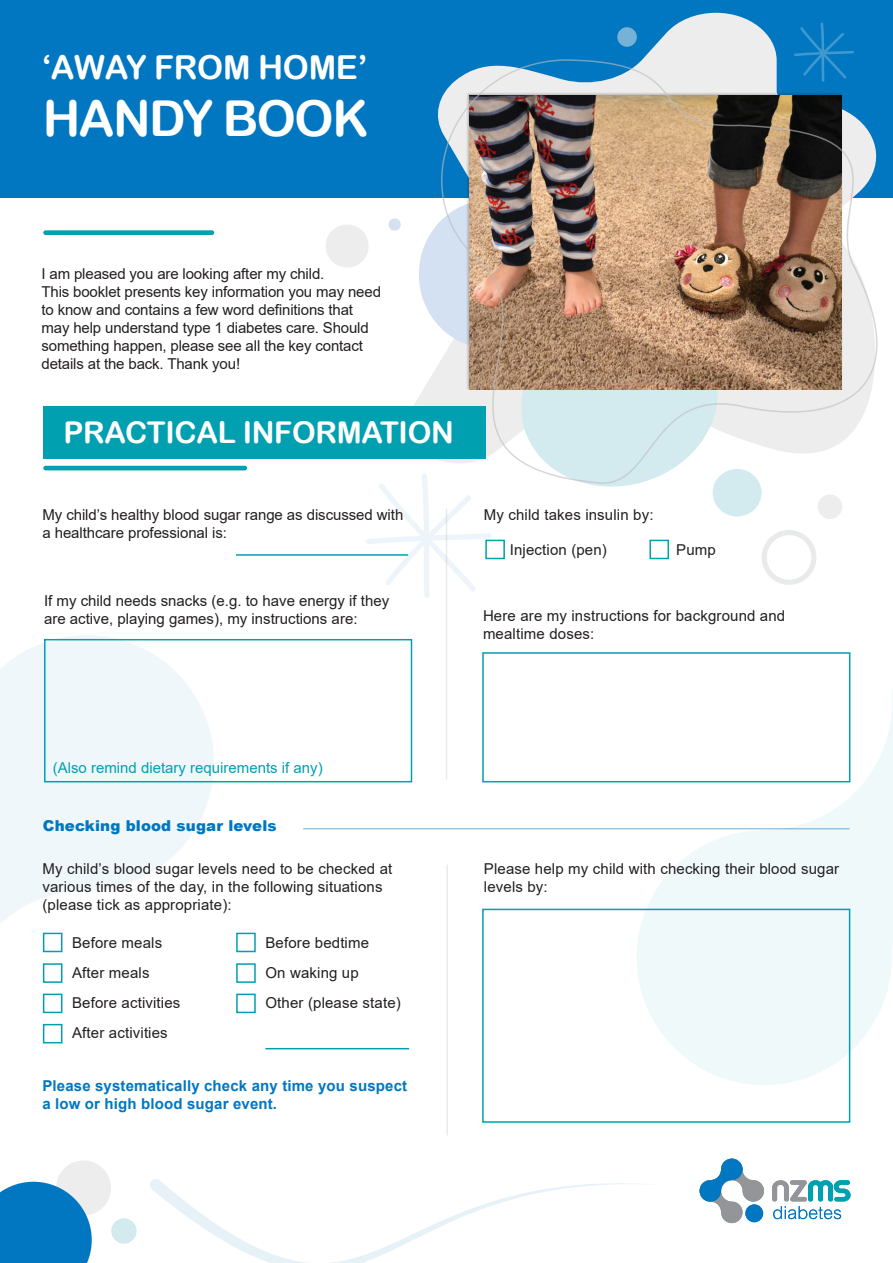
<style>
.page{position:relative;width:893px;height:1263px;background:#fff}
.page>*{position:absolute;margin:0;border:0;box-sizing:border-box;transform-origin:0 0}
.t1{font:49.5px "Arial Rounded MT Bold";letter-spacing:-.03em;color:#fff}
.t2{font:33px "Arial Rounded MT Bold";letter-spacing:-.01em;color:#fff}
.t3{font:30px "Arial Rounded MT Bold";letter-spacing:-.01em;color:#fff}
.t4{font:15px/18px "Arial";color:#231f20}
.t5{font:700 15px/18px "Arial";letter-spacing:.01em;color:#0077c0}
.t6{font:15px "Arial";color:#00a0b0}
.t7{font:900 15px "Arial";letter-spacing:.01em;color:#0077c0}
</style>
<div class="page">
<div style="left:56px;top:1160px;width:55px;height:55px;background:#ededee;border-radius:50%"></div>
<svg style="left:0;top:1182px;width:92px;height:81px;background:#1c85c5"></svg>
<div style="left:111px;top:1218px;width:26px;height:26px;background:#d3ebef;border-radius:50%"></div>
<svg style="left:150px;top:1179px;width:487px;height:84px"></svg>
<svg style="left:637px;top:575px;width:256px;height:510px"></svg>
<svg style="left:0;top:635px;width:214px;height:409px;fill:#f0f7fb"></svg>
<svg style="left:366px;top:484px;width:126px;height:114px"></svg>
<svg style="left:700px;top:1158px;width:64px;height:65px"></svg>
<div style="left:745px;top:1204px;width:18px;height:18px;background:#0077c0;border-radius:50%"></div>
<svg style="left:772px;top:1180px;width:79px;height:39px"></svg>
<div style="left:0;top:0;width:893px;height:197px;background:#0077c0"></div>
<div style="left:43px;top:230px;width:171px;height:5px;background:#00a0b0;border-radius:2px"></div>
<div style="left:482px;top:652px;width:368px;height:130px;border:2px solid #00a0b0"></div>
<hr style="left:303px;top:828px;width:547px;height:1px;background:#0077c0">
<div style="left:482px;top:909px;width:368px;height:214px;border:2px solid #00a0b0"></div>
<div style="left:43px;top:933px;width:19px;height:19px;border:2px solid #00a0b0"></div>
<div style="left:43px;top:963px;width:19px;height:20px;border:2px solid #00a0b0"></div>
<div style="left:43px;top:993px;width:19px;height:20px;border:2px solid #00a0b0"></div>
<div style="left:43px;top:1024px;width:19px;height:19px;border:2px solid #00a0b0"></div>
<div style="left:236px;top:933px;width:20px;height:19px;border:2px solid #00a0b0"></div>
<div style="left:236px;top:963px;width:20px;height:20px;border:2px solid #00a0b0"></div>
<div style="left:236px;top:993px;width:20px;height:20px;border:2px solid #00a0b0"></div>
<hr style="left:265px;top:1048px;width:144px;height:1px;background:#00a0b0">
<hr style="left:446px;top:865px;width:2px;height:270px;background:#939598">
<hr style="left:236px;top:554px;width:172px;height:2px;background:#00a0b0">
<div style="left:485px;top:540px;width:20px;height:19px;border:2px solid #00a0b0"></div>
<div style="left:649px;top:540px;width:20px;height:19px;border:2px solid #00a0b0"></div>
<hr style="left:446px;top:509px;width:1px;height:270px;background:#939598">
<div style="left:44px;top:639px;width:368px;height:143px;border:2px solid #00a0b0"></div>
<div style="left:713px;top:469px;width:49px;height:47px;background:#d3ebef;border-radius:50%"></div>
<div style="left:818px;top:494px;width:24px;height:25px;background:#ededee;border-radius:50%"></div>
<div style="left:762px;top:530px;width:54px;height:55px;border:5px solid #939598;border-radius:50%"></div>
<svg style="left:618px;top:13px;width:205px;height:45px;fill:#ededee"></svg>
<div style="left:43px;top:406px;width:442px;height:53px;background:#00a0b0"></div>
<hr style="left:43px;top:466px;width:204px;height:4px;background:#00a0b0;border-radius:2px">
<img style="left:400px;top:58px;width:493px;height:429px">
<div style="left:617px;top:27px;width:20px;height:20px;background:#76b1d6;border-radius:50%"></div>
<svg style="left:326px;top:225px;width:43px;height:43px"></svg>
<svg style="left:388px;top:218px;width:14px;height:13px"></svg>
<svg style="left:794px;top:23px;width:60px;height:59px"></svg>
<h2 class="t2" style="left:42px;top:47px;width:328px">‘AWAY FROM HOME’</h2>
<h1 class="t1" style="left:43px;top:90px;width:328px">HANDY BOOK</h1>
<p class="t4" style="left:42px;top:264px;width:341px">I am pleased you are looking after my child.<br>This booklet presents key information you may need to know and contains a few word definitions that may help understand type 1 diabetes care. Should something happen, please see all the key contact details at the back. Thank you!</p>
<h3 class="t3" style="left:64px;top:415px;width:392px">PRACTICAL INFORMATION</h3>
<p class="t4" style="left:42px;top:505px;width:362px">My child’s healthy blood sugar range as discussed with a healthcare professional is:</p>
<p class="t4" style="left:484px;top:505px;width:171px">My child takes insulin by:</p>
<p class="t4" style="left:510px;top:540px;width:99px">Injection (pen)</p>
<p class="t4" style="left:676px;top:540px;width:41px">Pump</p>
<p class="t4" style="left:44px;top:591px;width:347px">If my child needs snacks (e.g. to have energy if they are active, playing games), my instructions are:</p>
<p class="t4" style="left:483px;top:606px;width:304px">Here are my instructions for background and mealtime doses:</p>
<p class="t6" style="left:53px;top:757px;width:272px">(Also remind dietary requirements if any)</p>
<p class="t7" style="left:43px;top:815px;width:235px">Checking blood sugar levels</p>
<p class="t4" style="left:42px;top:859px;width:351px">My child’s blood sugar levels need to be checked at various times of the day, in the following situations (please tick as appropriate):</p>
<p class="t4" style="left:72px;top:928px;width:110px;line-height:29.8px">Before meals<br>After meals<br>Before activities<br>After activities</p>
<p class="t4" style="left:265px;top:928px;width:137px;line-height:29.8px">Before bedtime<br>On waking up<br>Other (please state)</p>
<p class="t5" style="left:42px;top:1076px;width:366px">Please systematically check any time you suspect a low or high blood sugar event.</p>
<p class="t4" style="left:484px;top:859px;width:357px">Please help my child with checking their blood sugar levels by:</p>
</div>
